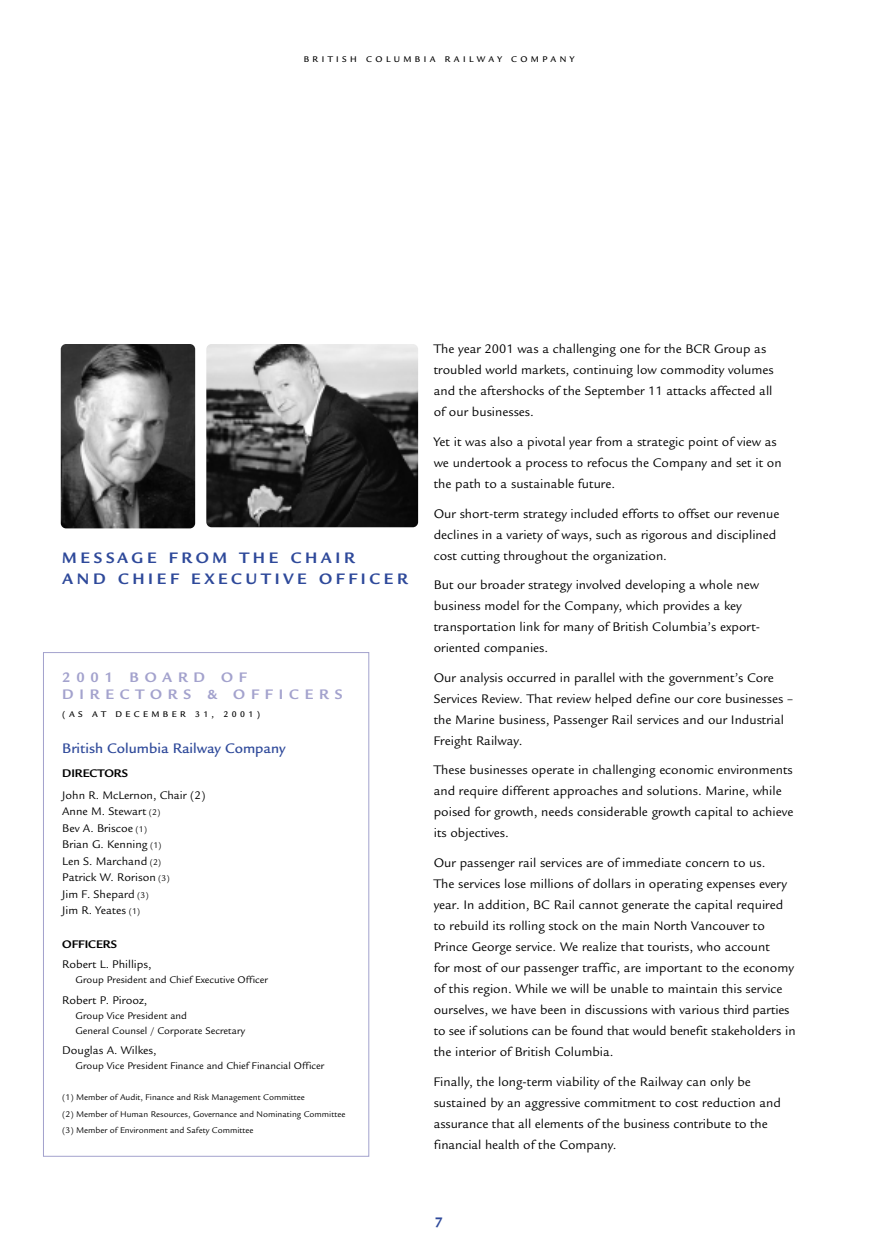
<style>
.page{position:relative;width:878px;height:1260px;background:#fff}
.page>*{position:absolute;margin:0;border:0;box-sizing:border-box;transform-origin:0 0}
.t1{font:700 16.5px/21.3px "Legacy Sans";letter-spacing:.22em;color:#2e499a}
.t2{font:700 15px/17px "Legacy Sans";letter-spacing:.39em;color:#a3a2cd}
.t3{font:500 15px "Legacy Sans";color:#2e499a}
.t4{font:700 15px "Legacy Sans";color:#2e499a}
.t5{font:13.5px/21px "Legacy Sans";color:#000}
.t6{font:12px/16.5px "Legacy Sans";color:#000}
.t7{font:700 12px "Legacy Sans";color:#000}
.t8{font:10.5px/15px "Legacy Sans";color:#000}
.t9{font:9px/16.5px "Legacy Sans";color:#000}
.t10{font:500 9px "Legacy Sans";letter-spacing:.38em;color:#000}
.s1{font-size:9px}
</style>
<div class="page">
<img style="left:206px;top:344px;width:212px;height:183px;border-radius:5px">
<img style="left:61px;top:344px;width:134px;height:184px;border-radius:5px">
<div style="left:43px;top:652px;width:326px;height:505px;border:1px solid #a3a2cd"></div>
<p class="t10" style="left:304px;top:55px;width:272px">BRITISH COLUMBIA RAILWAY COMPANY</p>
<p class="t1" style="left:62px;top:548px;width:347px">MESSAGE FROM THE CHAIR<br>AND CHIEF EXECUTIVE OFFICER</p>
<p class="t2" style="left:62px;top:670px;width:282px">2001 BOARD OF<br>DIRECTORS &amp; OFFICERS</p>
<p class="t10" style="left:62px;top:710px;width:199px">(AS AT DECEMBER 31, 2001)</p>
<p class="t3" style="left:62px;top:743px;width:225px">British Columbia Railway Company</p>
<p class="t7" style="left:62px;top:768px;width:67px">DIRECTORS</p>
<p class="t6" style="left:62px;top:788px;width:145px">John R. McLernon, Chair (2)<br>Anne M. Stewart <span class="s1">(2)<br></span>Bev A. Briscoe <span class="s1">(1)<br></span>Brian G. Kenning <span class="s1">(1)<br></span>Len S. Marchand <span class="s1">(2)<br></span>Patrick W. Rorison <span class="s1">(3)<br></span>Jim F. Shepard <span class="s1">(3)<br></span>Jim R. Yeates <span class="s1">(1)</span></p>
<p class="t7" style="left:62px;top:940px;width:56px">OFFICERS</p>
<p class="t6" style="left:62px;top:958px;width:91px">Robert L. Phillips,</p>
<p class="t8" style="left:76px;top:974px;width:194px">Group President and Chief Executive Officer</p>
<p class="t6" style="left:62px;top:993px;width:86px">Robert P. Pirooz,</p>
<p class="t8" style="left:76px;top:1009px;width:171px">Group Vice President and<br>General Counsel / Corporate Secretary</p>
<p class="t6" style="left:62px;top:1043px;width:96px">Douglas A. Wilkes,</p>
<p class="t8" style="left:76px;top:1059px;width:250px">Group Vice President Finance and Chief Financial Officer</p>
<p class="t9" style="left:62px;top:1090px;width:284px">(1) Member of Audit, Finance and Risk Management Committee<br>(2) Member of Human Resources, Governance and Nominating Committee (3) Member of Environment and Safety Committee</p>
<p class="t5" style="left:434px;top:340px;width:341px">The year 2001 was a challenging one for the BCR Group as troubled world markets, continuing low commodity volumes and the aftershocks of the September 11 attacks affected all of our businesses.</p>
<p class="t5" style="left:434px;top:432px;width:349px">Yet it was also a pivotal year from a strategic point of view as we undertook a process to refocus the Company and set it on the path to a sustainable future.</p>
<p class="t5" style="left:434px;top:504px;width:347px">Our short-term strategy included efforts to offset our revenue declines in a variety of ways, such as rigorous and disciplined cost cutting throughout the organization.</p>
<p class="t5" style="left:434px;top:576px;width:328px">But our broader strategy involved developing a whole new business model for the Company, which provides a key transportation link for many of British Columbia’s export&shy;oriented companies.</p>
<p class="t5" style="left:434px;top:668px;width:361px">Our analysis occurred in parallel with the government’s Core Services Review. That review helped define our core businesses – the Marine business, Passenger Rail services and our Industrial Freight Railway.</p>
<p class="t5" style="left:434px;top:761px;width:361px">These businesses operate in challenging economic environments and require different approaches and solutions. Marine, while poised for growth, needs considerable growth capital to achieve its objectives.</p>
<p class="t5" style="left:434px;top:854px;width:363px">Our passenger rail services are of immediate concern to us.<br>The services lose millions of dollars in operating expenses every year. In addition, BC Rail cannot generate the capital required to rebuild its rolling stock on the main North Vancouver to Prince George service. We realize that tourists, who account<br>for most of our passenger traffic, are important to the economy of this region. While we will be unable to maintain this service ourselves, we have been in discussions with various third parties to see if solutions can be found that would benefit stakeholders in the interior of British Columbia.</p>
<p class="t5" style="left:434px;top:1072px;width:348px">Finally, the long-term viability of the Railway can only be sustained by an aggressive commitment to cost reduction and assurance that all elements of the business contribute to the financial health of the Company.</p>
<p class="t4" style="left:435px;top:1217px;width:10px">7</p>
</div>
